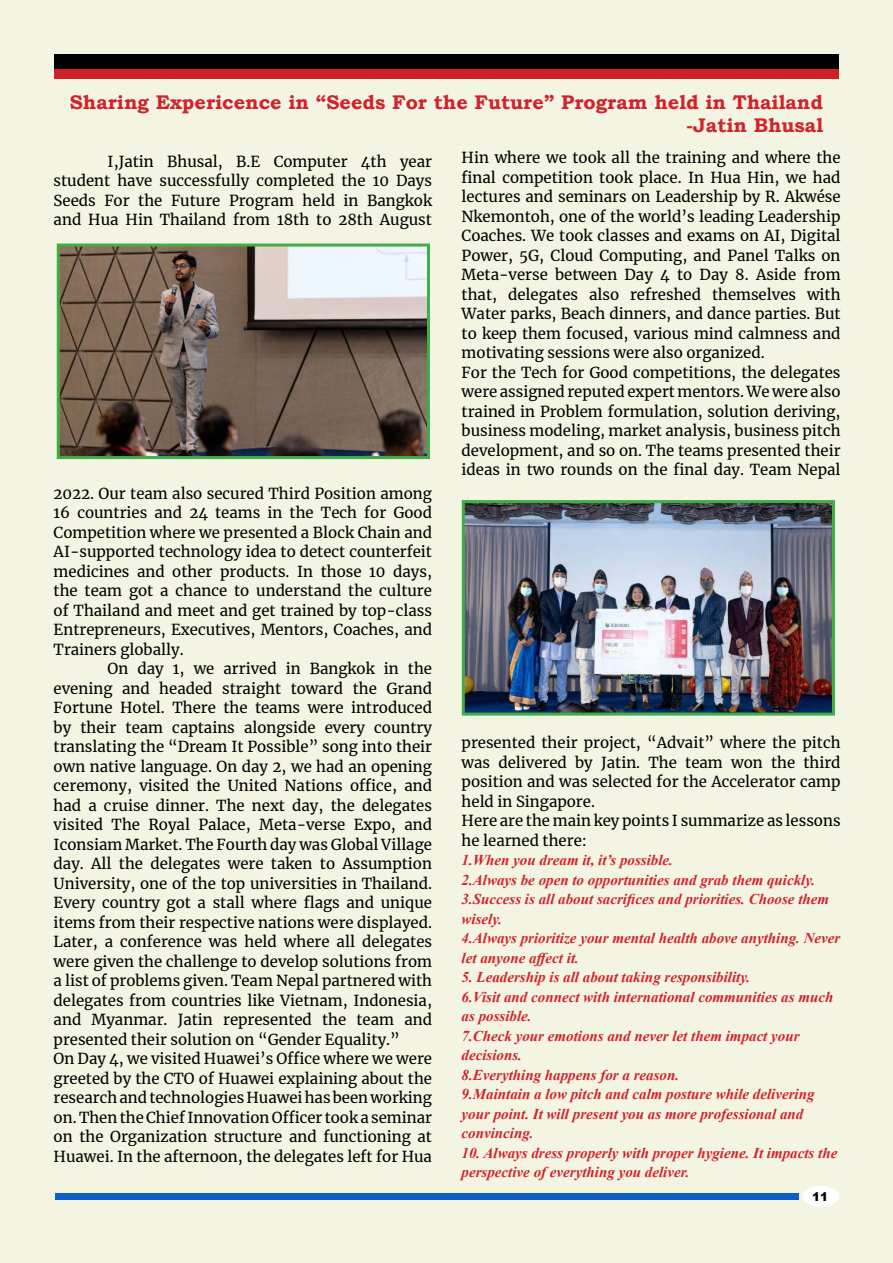
<style>
.page{position:relative;width:893px;height:1263px;background:#f3f4e2}
.page>*{position:absolute;margin:0;border:0;box-sizing:border-box;transform-origin:0 0}
.t1{font:700 19.8px/23.7px "Bookman Old Style";color:#d2232a;text-align:right}
.t2{font:15px/19.5px "Merriweather";color:#000}
.t3{font:italic 700 15px/19.5px "Times New Roman";color:#d2232a}
.t4{font:900 12px "Arial";color:#000}
</style>
<div class="page">
<div style="left:54px;top:54px;width:785px;height:15px;background:#000"></div>
<div style="left:54px;top:69px;width:785px;height:9px;background:#cf2027"></div>
<div style="left:803px;top:1186px;width:36px;height:20px;background:#fff;border-radius:50%"></div>
<div style="left:803px;top:1186px;width:36px;height:20px;border:1px solid #fff;border-radius:50%"></div>
<div style="left:56px;top:1193px;width:743px;height:6px;background:#0e5fc2"></div>
<img style="left:61px;top:248px;width:365px;height:207px">
<div style="left:57px;top:244px;width:373px;height:215px;border:3px solid #41ad49"></div>
<img style="left:466px;top:504px;width:365px;height:208px">
<div style="left:462px;top:500px;width:373px;height:216px;border:3px solid #41ad49"></div>
<h1 class="t1" style="left:70px;top:90px;width:755px">Sharing Expericence in “Seeds For the Future” Program held in Thailand -Jatin Bhusal</h1>
<p class="t2" style="left:462px;top:148px;width:380px">Hin where we took all the training and where the final competition took place. In Hua Hin, we had lectures and seminars on Leadership by R. Akwése Nkemontoh, one of the world’s leading Leadership Coaches. We took classes and exams on AI, Digital Power, 5G, Cloud Computing, and Panel Talks on Meta-verse between Day 4 to Day 8. Aside from that, delegates also refreshed themselves with Water parks, Beach dinners, and dance parties. But to keep them focused, various mind calmness and motivating sessions were also organized.<br>For the Tech for Good competitions, the delegates were assigned reputed expert mentors. We were also trained in Problem formulation, solution deriving, business modeling, market analysis, business pitch development, and so on. The teams presented their ideas in two rounds on the final day. Team Nepal</p>
<p class="t2" style="left:54px;top:151px;width:380px;text-align:justify;text-indent:54px">I,Jatin Bhusal, B.E Computer 4th year student have successfully completed the 10 Days Seeds For the Future Program held in Bangkok and Hua Hin Thailand from 18th to 28th August</p>
<p class="t2" style="left:54px;top:483px;width:380px;text-align:justify">2022. Our team also secured Third Position among 16 countries and 24 teams in the Tech for Good Competition where we presented a Block Chain and AI-supported technology idea to detect counterfeit medicines and other products. In those 10 days, the team got a chance to understand the culture of Thailand and meet and get trained by top-class Entrepreneurs, Executives, Mentors, Coaches, and Trainers globally.</p>
<p class="t2" style="left:54px;top:658px;width:380px;text-indent:54px">On day 1, we arrived in Bangkok in the evening and headed straight toward the Grand Fortune Hotel. There the teams were introduced by their team captains alongside every country translating the “Dream It Possible” song into their own native language. On day 2, we had an opening ceremony, visited the United Nations office, and had a cruise dinner. The next day, the delegates visited The Royal Palace, Meta-verse Expo, and Iconsiam Market. The Fourth day was Global Village day. All the delegates were taken to Assumption University, one of the top universities in Thailand.<br>Every country got a stall where flags and unique items from their respective nations were displayed.<br>Later, a conference was held where all delegates were given the challenge to develop solutions from a list of problems given. Team Nepal partnered with delegates from countries like Vietnam, Indonesia, and Myanmar. Jatin represented the team and presented their solution on “Gender Equality.”<br>On Day 4, we visited Huawei’s Office where we were greeted by the CTO of Huawei explaining about the research and technologies Huawei has been working on. Then the Chief Innovation Officer took a seminar on the Organization structure and functioning at Huawei. In the afternoon, the delegates left for Hua</p>
<p class="t2" style="left:462px;top:733px;width:380px">presented their project, “Advait” where the pitch was delivered by Jatin. The team won the third position and was selected for the Accelerator camp held in Singapore.<br>Here are the main key points I summarize as lessons he learned there:</p>
<p class="t3" style="left:462px;top:850px;width:380px">1.When you dream it, it’s possible.<br>2.Always be open to opportunities and grab them quickly.<br>3.Success is all about sacrifices and priorities. Choose them wisely.<br>4.Always prioritize your mental health above anything. Never let anyone affect it.</p>
<p class="t3" style="left:462px;top:967px;width:373px">5. Leadership is all about taking responsibility.<br>6.Visit and connect with international communities as much as possible.<br>7.Check your emotions and never let them impact your decisions.<br>8.Everything happens for a reason.<br>9.Maintain a low pitch and calm posture while delivering your point. It will present you as more professional and convincing.</p>
<p class="t3" style="left:462px;top:1143px;width:377px">10. Always dress properly with proper hygiene. It impacts the perspective of everything you deliver.</p>
<p class="t4" style="left:812px;top:1187px;width:18px">11</p>
</div>
